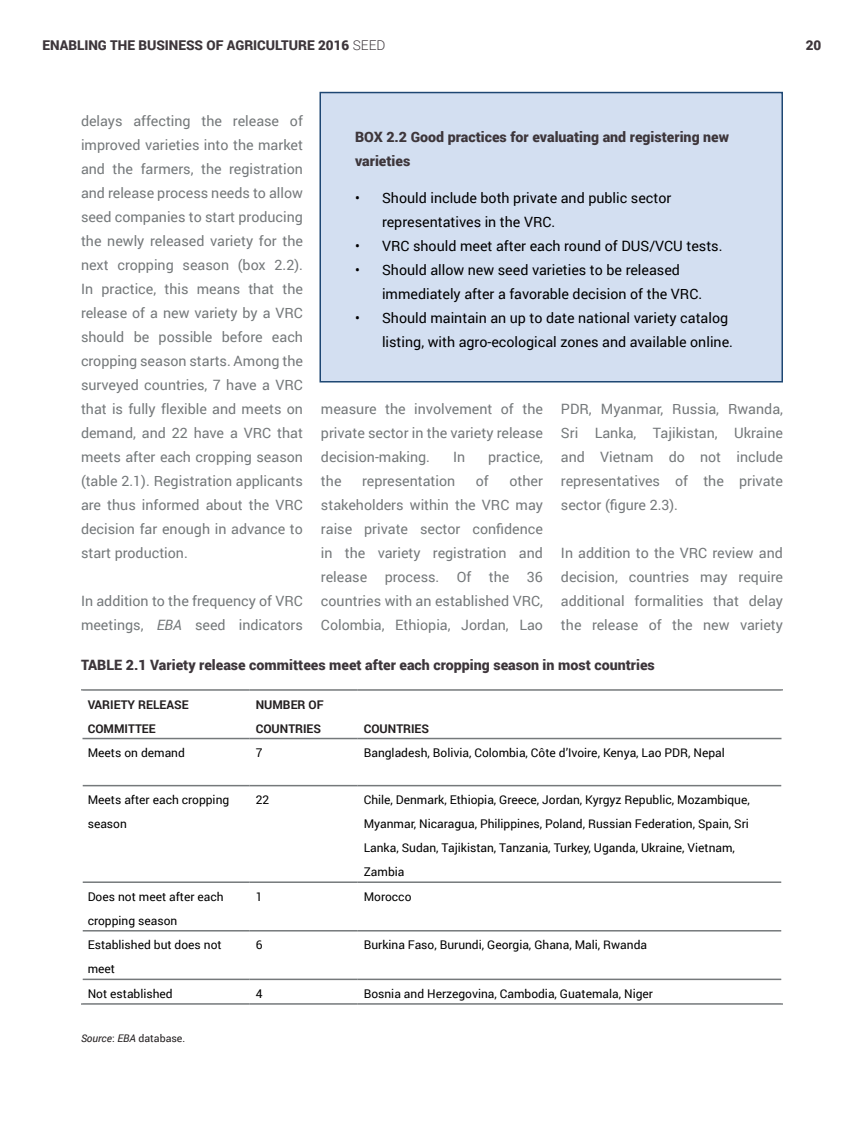
<style>
.page{position:relative;width:864px;height:1134px;background:#fff}
.page>*{position:absolute;margin:0;border:0;box-sizing:border-box;transform-origin:0 0}
.t1{font:14.25px/24px "Roboto";color:#75797b;text-align:justify}
.t2{font:14.25px/24px "Roboto";color:#000001}
.t3{font:900 14.25px/24px "Roboto";color:#3d363b}
.t4{font:900 13.5px "Roboto";color:#3d363b}
.t5{font:12px/24px "Roboto";color:#000001}
.t6{font:700 12px/24px "Roboto";color:#231f20}
.t7{font:10.5px "Roboto";color:#231f20}
.s1{font-weight:300}
.s2{font-style:italic}
</style>
<div class="page">
<div style="left:320px;top:93px;width:462px;height:289px;background:#d3dff1"></div>
<div style="left:320px;top:92px;width:463px;height:291px;border:2px solid #1e4773"></div>
<hr style="left:82px;top:785px;width:168px;height:1px;background:#75797b">
<hr style="left:250px;top:785px;width:108px;height:1px;background:#75797b">
<hr style="left:358px;top:785px;width:424px;height:1px;background:#75797b">
<hr style="left:82px;top:881px;width:168px;height:2px;background:#75797b">
<hr style="left:250px;top:881px;width:108px;height:2px;background:#75797b">
<hr style="left:358px;top:881px;width:424px;height:2px;background:#75797b">
<hr style="left:82px;top:930px;width:168px;height:2px;background:#75797b">
<hr style="left:250px;top:930px;width:108px;height:2px;background:#75797b">
<hr style="left:358px;top:930px;width:424px;height:2px;background:#75797b">
<hr style="left:82px;top:979px;width:168px;height:1px;background:#75797b">
<hr style="left:250px;top:979px;width:108px;height:1px;background:#75797b">
<hr style="left:358px;top:979px;width:424px;height:1px;background:#75797b">
<hr style="left:81px;top:689px;width:169px;height:2px;background:#75797b">
<hr style="left:250px;top:689px;width:108px;height:2px;background:#75797b">
<hr style="left:358px;top:689px;width:425px;height:2px;background:#75797b">
<hr style="left:81px;top:1003px;width:169px;height:2px;background:#75797b">
<hr style="left:250px;top:1003px;width:108px;height:2px;background:#75797b">
<hr style="left:358px;top:1003px;width:425px;height:2px;background:#75797b">
<hr style="left:82px;top:738px;width:168px;height:1px;background:#75797b">
<hr style="left:250px;top:738px;width:108px;height:1px;background:#75797b">
<hr style="left:358px;top:738px;width:424px;height:1px;background:#75797b">
<p class="t4" style="left:43px;top:36px;width:344px">ENABLING THE BUSINESS OF AGRICULTURE 2016 <span class="s1">SEED</span></p>
<p class="t4" style="left:806px;top:36px;width:17px">20</p>
<p class="t1" style="left:81px;top:108px;width:224px">delays affecting the release of improved varieties into the market and the farmers, the registration and release process needs to allow seed companies to start producing the newly released variety for the next cropping season (box 2.2).<br>In practice, this means that the release of a new variety by a VRC should be possible before each cropping season starts. Among the surveyed countries, 7 have a VRC that is fully flexible and meets on demand, and 22 have a VRC that meets after each cropping season (table 2.1). Registration applicants are thus informed about the VRC decision far enough in advance to start production.</p>
<p class="t1" style="left:81px;top:588px;width:224px">In addition to the frequency of VRC meetings, <span class="s2">EBA</span> seed indicators</p>
<p class="t3" style="left:355px;top:125px;width:376px">BOX 2.2 Good practices for evaluating and registering new varieties</p>
<p class="t2" style="left:382px;top:185px;width:291px;text-indent:-27px">• Should include both private and public sector representatives in the VRC.</p>
<p class="t2" style="left:355px;top:233px;width:369px">• VRC should meet after each round of DUS/VCU tests.</p>
<p class="t2" style="left:382px;top:257px;width:322px;text-indent:-27px">• Should allow new seed varieties to be released immediately after a favorable decision of the VRC.</p>
<p class="t2" style="left:382px;top:305px;width:353px;text-indent:-27px">• Should maintain an up to date national variety catalog listing, with agro-ecological zones and available online.</p>
<p class="t1" style="left:321px;top:396px;width:224px">measure the involvement of the private sector in the variety release decision-making.</p>
<p class="t1" style="left:453px;top:444px;width:14px">In</p>
<p class="t1" style="left:488px;top:444px;width:56px">practice,</p>
<p class="t1" style="left:321px;top:468px;width:22px">the</p>
<p class="t1" style="left:362px;top:468px;width:95px">representation</p>
<p class="t1" style="left:476px;top:468px;width:15px">of</p>
<p class="t1" style="left:321px;top:468px;width:224px;text-indent:188px">other stakeholders within the VRC may raise private sector confidence in the variety registration and release process. Of the 36 countries with an established VRC, Colombia, Ethiopia, Jordan, Lao</p>
<p class="t1" style="left:561px;top:396px;width:224px">PDR, Myanmar, Russia, Rwanda, Sri Lanka, Tajikistan, Ukraine and Vietnam do not include representatives of the private sector (figure 2.3).</p>
<p class="t1" style="left:561px;top:540px;width:224px">In addition to the VRC review and decision, countries may require additional formalities that delay the release of the new variety</p>
<p class="t3" style="left:81px;top:653px;width:575px">TABLE 2.1 Variety release committees meet after each cropping season in most countries</p>
<p class="t6" style="left:88px;top:692px;width:102px">VARIETY RELEASE<br>COMMITTEE</p>
<p class="t6" style="left:256px;top:692px;width:69px">NUMBER OF<br>COUNTRIES</p>
<p class="t6" style="left:364px;top:716px;width:67px">COUNTRIES</p>
<p class="t5" style="left:88px;top:740px;width:99px">Meets on demand</p>
<p class="t5" style="left:256px;top:740px;width:8px">7</p>
<p class="t5" style="left:364px;top:740px;width:363px">Bangladesh, Bolivia, Colombia, Côte d’Ivoire, Kenya, Lao PDR, Nepal</p>
<p class="t5" style="left:88px;top:787px;width:143px">Meets after each cropping season</p>
<p class="t5" style="left:256px;top:787px;width:15px">22</p>
<p class="t5" style="left:364px;top:787px;width:388px">Chile, Denmark, Ethiopia, Greece, Jordan, Kyrgyz Republic, Mozambique, Myanmar, Nicaragua, Philippines, Poland, Russian Federation, Spain, Sri Lanka, Sudan, Tajikistan, Tanzania, Turkey, Uganda, Ukraine, Vietnam, Zambia</p>
<p class="t5" style="left:88px;top:884px;width:137px">Does not meet after each cropping season</p>
<p class="t5" style="left:256px;top:884px;width:8px">1</p>
<p class="t5" style="left:364px;top:884px;width:49px">Morocco</p>
<p class="t5" style="left:88px;top:933px;width:135px">Established but does not meet</p>
<p class="t5" style="left:256px;top:933px;width:8px">6</p>
<p class="t5" style="left:364px;top:933px;width:285px">Burkina Faso, Burundi, Georgia, Ghana, Mali, Rwanda</p>
<p class="t5" style="left:88px;top:981px;width:87px">Not established</p>
<p class="t5" style="left:256px;top:981px;width:8px">4</p>
<p class="t5" style="left:364px;top:981px;width:291px">Bosnia and Herzegovina, Cambodia, Guatemala, Niger</p>
<p class="t7" style="left:81px;top:1031px;width:106px"><span class="s2">Source</span>: <span class="s2">EBA</span> database.</p>
</div>
